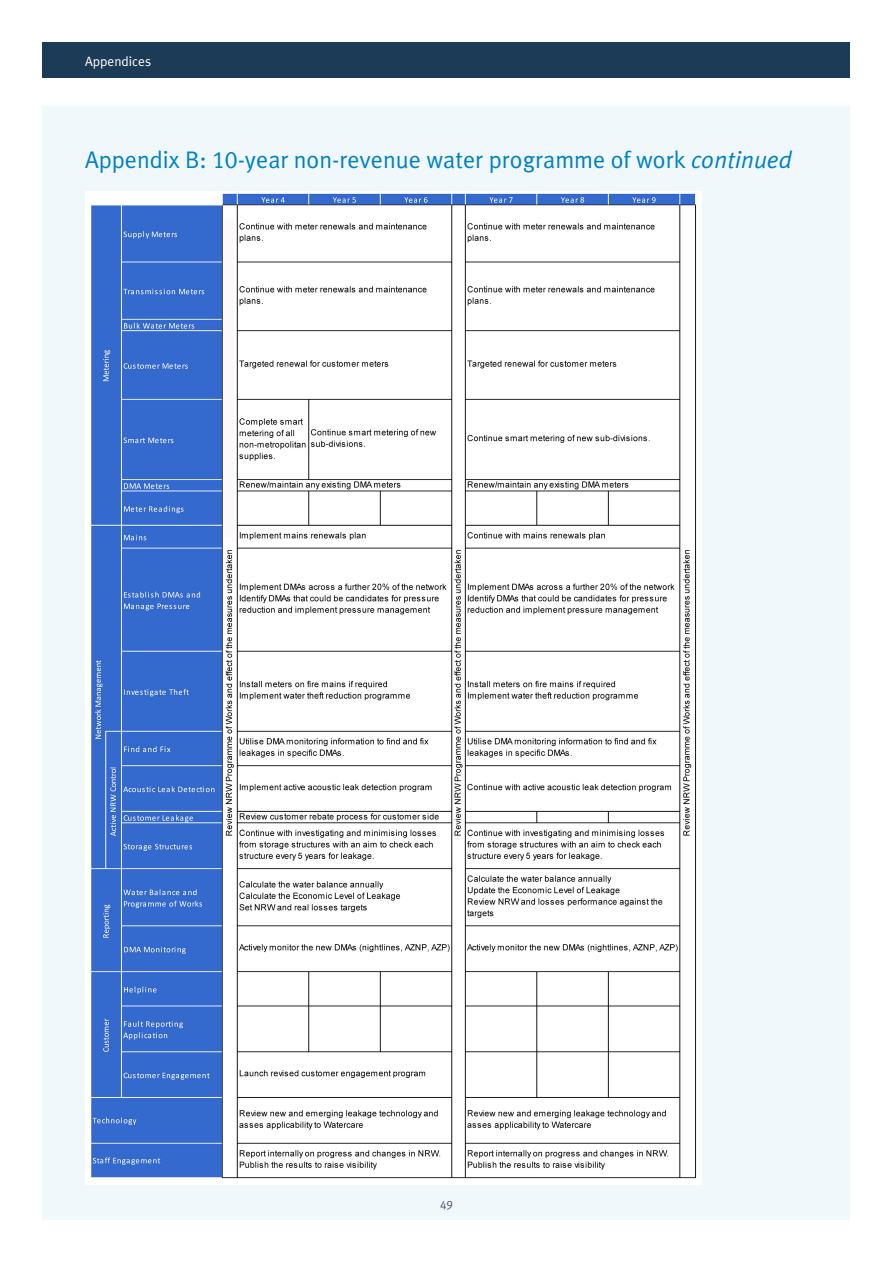
<style>
.page{position:relative;width:893px;height:1263px;background:#fff}
.page>*{position:absolute;margin:0;border:0;box-sizing:border-box;transform-origin:0 0}
.t1{font:24px "Meta Plus Normal";color:#0080c6}
.t2{font:13.5px "Meta Plus Normal";color:#fff}
.t3{font:12px "Meta Plus Normal Caps";color:#44546d}
.s1{font-family:"Meta Plus Normal Caps"}
.s2{font-style:italic}
</style>
<div class="page">
<div style="left:43px;top:106px;width:807px;height:1114px;background:#f1f8fc"></div>
<div style="left:43px;top:43px;width:807px;height:35px;background:#1c3b57"></div>
<img style="left:85px;top:191px;width:617px;height:993px">
<p class="t2" style="left:85px;top:53px;width:68px">Appendices</p>
<p class="t1" style="left:85px;top:146px;width:709px">Appendix B: <span class="s1">10</span>-year non-revenue water programme of work <span class="s2">continued</span></p>
<p class="t3" style="left:440px;top:1198px;width:14px">49</p>
</div>
